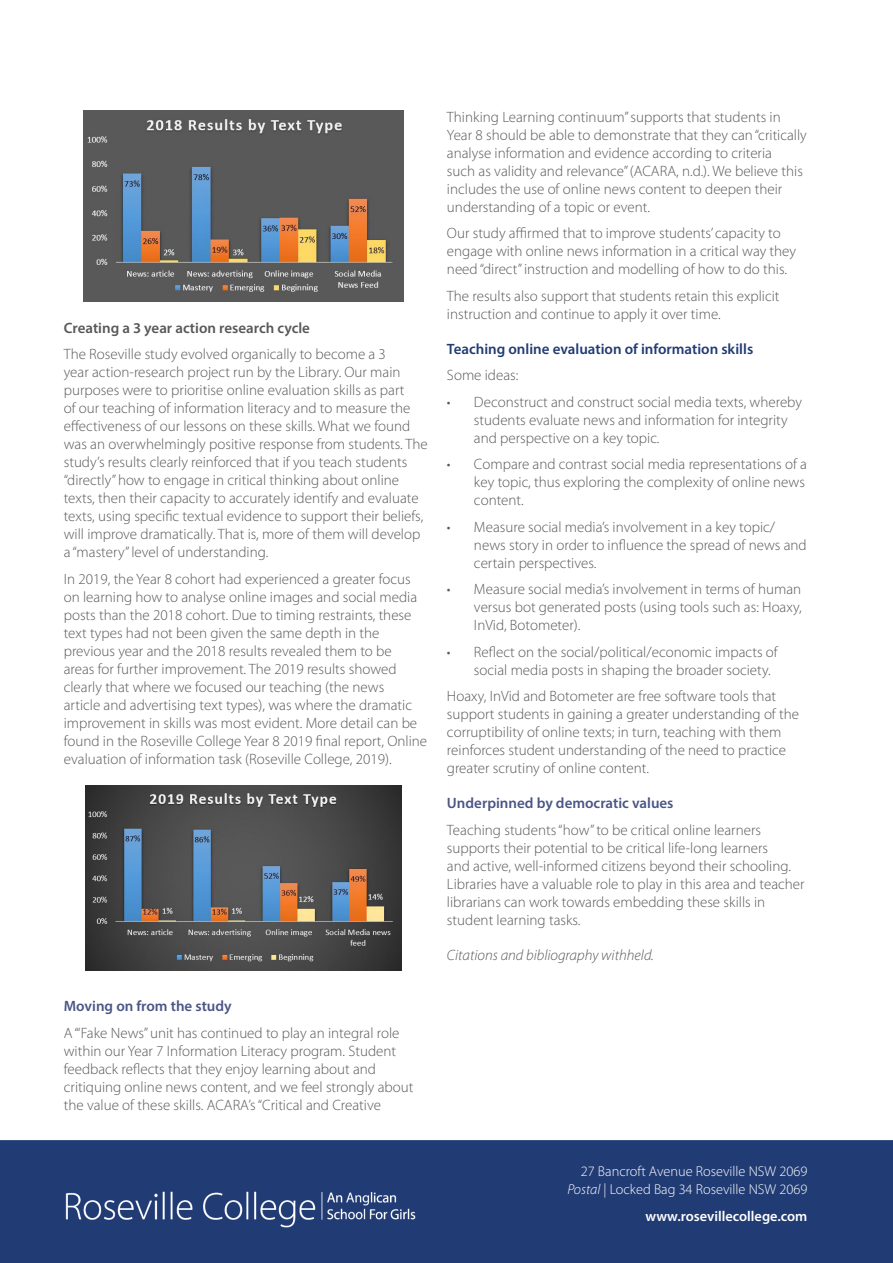
<style>
.page{position:relative;width:893px;height:1263px;background:#fff}
.page>*{position:absolute;margin:0;border:0;box-sizing:border-box;transform-origin:0 0}
.Body{font:300 15px/18px "Myriad Pro";color:#57585a}
.Body-2{font:600 15px "Myriad Pro";color:#4b5586}
.Body-3{font:600 15px "Myriad Pro";color:#213b74}
.Body-4{font:600 15px "Myriad Pro";color:#57585a}
.Body-5{font:italic 300 15px "Myriad Pro";color:#57585a}
.t1{font:300 14.25px "Myriad Pro";color:#fff}
.t2{font:600 14.25px "Myriad Pro";color:#fff}
.s1{font-style:italic}
</style>
<div class="page">
<div style="left:1px;top:1141px;width:891px;height:121px;background:#213b74"></div>
<div style="left:0;top:1140px;width:893px;height:123px;border:2px solid #213b74"></div>
<img style="left:65px;top:1191px;width:351px;height:37px">
<img style="left:84px;top:111px;width:319px;height:190px">
<img style="left:85px;top:785px;width:317px;height:185px">
<p class="Body-4" style="left:64px;top:318px;width:248px">Creating a 3 year action research cycle</p>
<p class="Body" style="left:64px;top:345px;width:365px">The Roseville study evolved organically to become a 3<br>year action-research project run by the Library. Our main purposes were to prioritise online evaluation skills as part<br>of our teaching of information literacy and to measure the effectiveness of our lessons on these skills. What we found was an overwhelmingly positive response from students. The study’s results clearly reinforced that if you teach students “directly” how to engage in critical thinking about online texts, then their capacity to accurately identify and evaluate texts, using specific textual evidence to support their beliefs, will improve dramatically. That is, more of them will develop a “mastery” level of understanding.</p>
<p class="Body" style="left:64px;top:570px;width:365px">In 2019, the Year 8 cohort had experienced a greater focus on learning how to analyse online images and social media posts than the 2018 cohort. Due to timing restraints, these text types had not been given the same depth in the previous year and the 2018 results revealed them to be<br>areas for further improvement. The 2019 results showed clearly that where we focused our teaching (the news<br>article and advertising text types), was where the dramatic improvement in skills was most evident. More detail can be found in the Roseville College Year 8 2019 final report, Online evaluation of information task (Roseville College, 2019).</p>
<p class="Body-2" style="left:64px;top:996px;width:169px">Moving on from the study</p>
<p class="Body" style="left:64px;top:1023px;width:351px">A ‘“Fake News” unit has continued to play an integral role within our Year 7 Information Literacy program. Student feedback reflects that they enjoy learning about and critiquing online news content, and we feel strongly about the value of these skills. ACARA’s “Critical and Creative</p>
<p class="Body" style="left:447px;top:108px;width:361px">Thinking Learning continuum” supports that students in Year 8 should be able to demonstrate that they can “critically analyse information and evidence according to criteria<br>such as validity and relevance” (ACARA, n.d.). We believe this includes the use of online news content to deepen their understanding of a topic or event.</p>
<p class="Body" style="left:447px;top:224px;width:351px">Our study affirmed that to improve students’ capacity to engage with online news information in a critical way they need “direct” instruction and modelling of how to do this.</p>
<p class="Body" style="left:447px;top:287px;width:334px">The results also support that students retain this explicit instruction and continue to apply it over time.</p>
<p class="Body-3" style="left:447px;top:339px;width:308px">Teaching online evaluation of information skills</p>
<p class="Body" style="left:447px;top:366px;width:73px">Some ideas:</p>
<p class="Body" style="left:474px;top:393px;width:330px;text-indent:-27px">• Deconstruct and construct social media texts, whereby students evaluate news and information for integrity and perspective on a key topic.</p>
<p class="Body" style="left:474px;top:455px;width:335px;text-indent:-27px">• Compare and contrast social media representations of a key topic, thus exploring the complexity of online news content.</p>
<p class="Body" style="left:474px;top:518px;width:334px;text-indent:-27px">• Measure social media’s involvement in a key topic/ news story in order to influence the spread of news and certain perspectives.</p>
<p class="Body" style="left:474px;top:580px;width:329px;text-align:justify;text-indent:-27px">• Measure social media’s involvement in terms of human versus bot generated posts (using tools such as: Hoaxy, InVid, Botometer).</p>
<p class="Body" style="left:474px;top:643px;width:305px;text-indent:-27px">• Reflect on the social/political/economic impacts of social media posts in shaping the broader society.</p>
<p class="Body" style="left:447px;top:687px;width:354px">Hoaxy, InVid and Botometer are free software tools that support students in gaining a greater understanding of the corruptibility of online texts; in turn, teaching with them reinforces student understanding of the need to practice greater scrutiny of online content.</p>
<p class="Body-2" style="left:447px;top:794px;width:228px">Underpinned by democratic values</p>
<p class="Body" style="left:447px;top:821px;width:359px">Teaching students “how” to be critical online learners supports their potential to be critical life-long learners<br>and active, well-informed citizens beyond their schooling.<br>Libraries have a valuable role to play in this area and teacher librarians can work towards embedding these skills in student learning tasks.</p>
<p class="Body-5" style="left:447px;top:946px;width:208px">Citations and bibliography withheld.</p>
<p class="t1" style="left:581px;top:1163px;width:228px">27 Bancroft Avenue Roseville NSW 2069</p>
<p class="t1" style="left:567px;top:1180px;width:241px"><span class="s1">Postal</span> | Locked Bag 34 Roseville NSW 2069</p>
<p class="t2" style="left:645px;top:1207px;width:163px">www.rosevillecollege.com</p>
</div>
